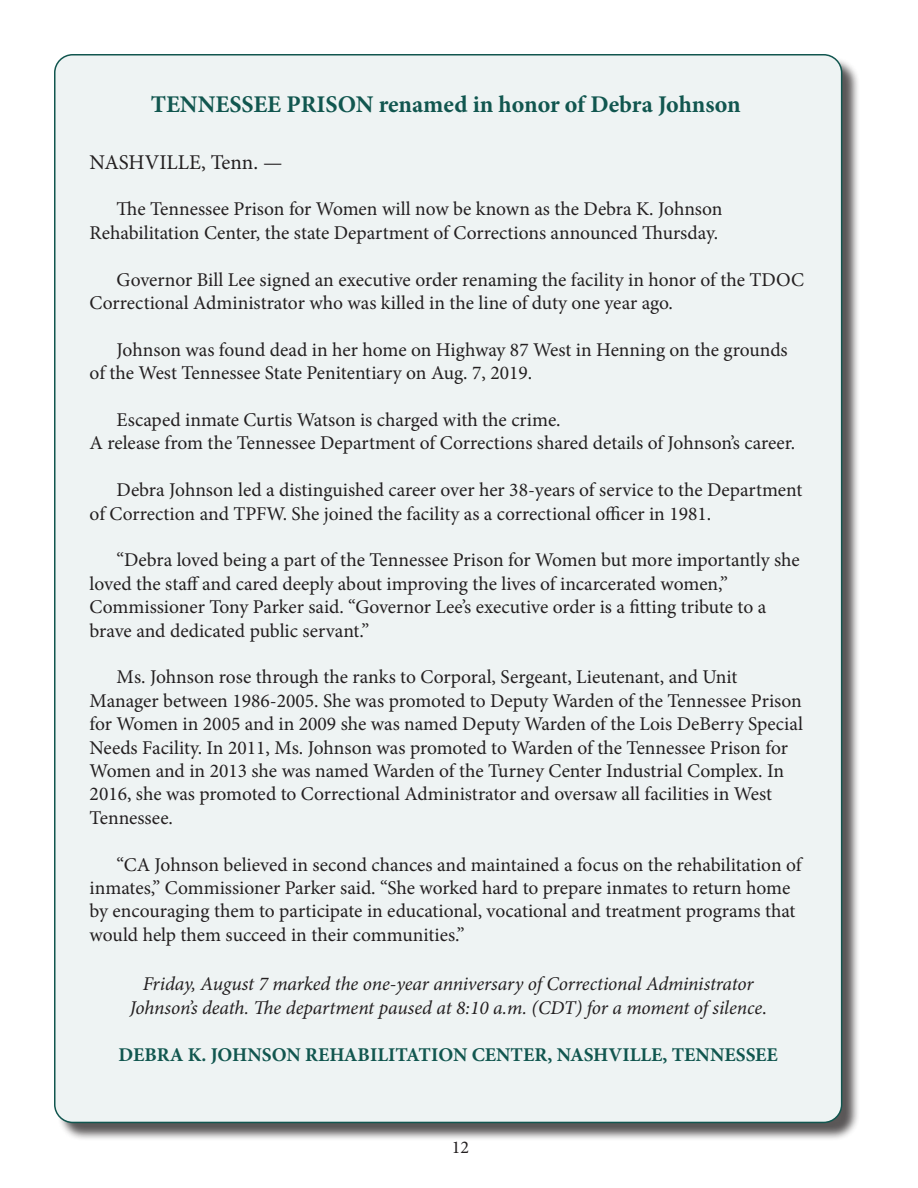
<style>
.page{position:relative;width:918px;height:1188px;background:#fff}
.page>*{position:absolute;margin:0;border:0;box-sizing:border-box;transform-origin:0 0}
.t1{font:700 24px "Minion Pro";color:#11564f}
.t2{font:21px "Minion Pro";color:#231f20}
.t3{font:19.5px/23.4px "Minion Pro";color:#231f20}
.t4{font:italic 19.5px "Minion Pro";letter-spacing:-.01em;color:#231f20}
.t5{font:19.5px/23.4px "Minion Pro";letter-spacing:-.02em;color:#231f20}
.t6{font:700 19.5px "Minion Pro";color:#11564f}
.t7{font:18px "Minion Pro";color:#231f20}
.s1{font-style:normal}
</style>
<div class="page">
<div style="left:57px;top:57px;width:803px;height:1084px;background:#231f20;opacity:.75"></div>
<div style="left:55px;top:55px;width:787px;height:1067px;background:#eef3f3;border-radius:18px"></div>
<p class="t1" style="left:151px;top:87px;width:592px">TENNESSEE PRISON renamed in honor of Debra Johnson</p>
<p class="t2" style="left:90px;top:148px;width:194px">NASHVILLE, Tenn. —</p>
<p class="t3" style="left:117px;top:198px;width:607px">The Tennessee Prison for Women will now be known as the Debra K. Johnson</p>
<p class="t3" style="left:90px;top:221px;width:630px">Rehabilitation Center, the state Department of Corrections announced Thursday.</p>
<p class="t3" style="left:90px;top:268px;width:716px;text-indent:27px">Governor Bill Lee signed an executive order renaming the facility in honor of the TDOC<br>Correctional Administrator who was killed in the line of duty one year ago.</p>
<p class="t5" style="left:90px;top:338px;width:700px;text-indent:27px">Johnson was found dead in her home on Highway 87 West in Henning on the grounds of the West Tennessee State Penitentiary on Aug. 7, 2019.</p>
<p class="t3" style="left:117px;top:408px;width:446px">Escaped inmate Curtis Watson is charged with the crime.</p>
<p class="t3" style="left:90px;top:432px;width:707px">A release from the Tennessee Department of Corrections shared details of Johnson’s career.</p>
<p class="t3" style="left:90px;top:478px;width:714px;text-indent:27px">Debra Johnson led a distinguished career over her 38-years of service to the Department of Correction and TPFW. She joined the facility as a correctional officer in 1981.</p>
<p class="t3" style="left:90px;top:549px;width:712px;text-indent:27px">“Debra loved being a part of the Tennessee Prison for Women but more importantly she loved the staff and cared deeply about improving the lives of incarcerated women,”</p>
<p class="t3" style="left:90px;top:595px;width:678px">Commissioner Tony Parker said. “Governor Lee’s executive order is a fitting tribute to a brave and dedicated public servant.”</p>
<p class="t3" style="left:117px;top:666px;width:622px">Ms. Johnson rose through the ranks to Corporal, Sergeant, Lieutenant, and Unit</p>
<p class="t3" style="left:90px;top:689px;width:715px">Manager between 1986-2005. She was promoted to Deputy Warden of the Tennessee Prison for Women in 2005 and in 2009 she was named Deputy Warden of the Lois DeBerry Special Needs Facility. In 2011, Ms. Johnson was promoted to Warden of the Tennessee Prison for Women and in 2013 she was named Warden of the Turney Center Industrial Complex. In 2016, she was promoted to Correctional Administrator and oversaw all facilities in West</p>
<p class="t3" style="left:90px;top:806px;width:85px">Tennessee.</p>
<p class="t3" style="left:90px;top:853px;width:715px;text-indent:27px">“CA Johnson believed in second chances and maintained a focus on the rehabilitation of inmates,” Commissioner Parker said. “She worked hard to prepare inmates to return home by encouraging them to participate in educational, vocational and treatment programs that would help them succeed in their communities.”</p>
<p class="t4" style="left:143px;top:971px;width:612px">Friday, August 7 marked the one-year anniversary of Correctional Administrator</p>
<p class="t4" style="left:130px;top:994px;width:638px">Johnson’s death. The department paused at 8:10 a.m. (CDT) for a moment of silence<span class="s1">.</span></p>
<p class="t6" style="left:118px;top:1041px;width:661px">DEBRA K. JOHNSON REHABILITATION CENTER, NASHVILLE, TENNESSEE</p>
<p class="t7" style="left:452px;top:1136px;width:19px">12</p>
</div>
